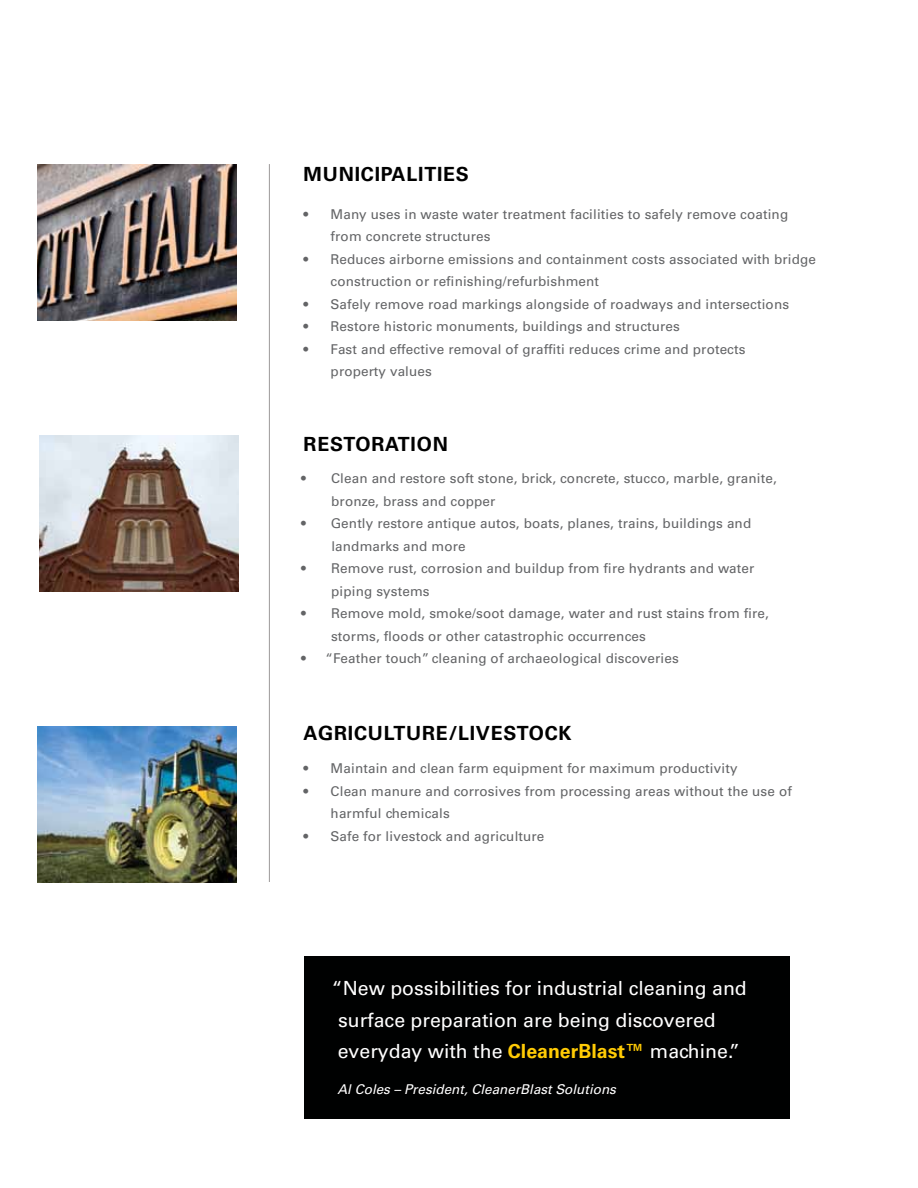
<style>
.page{position:relative;width:918px;height:1188px;background:#fff}
.page>*{position:absolute;margin:0;border:0;box-sizing:border-box;transform-origin:0 0}
.t1{font:19.5px/31.5px "Univers LT Std";color:#fff}
.t2{font:700 19.5px "Univers LT Std";letter-spacing:.04em;color:#000}
.t3{font:13.5px/22.5px "Univers LT Std";letter-spacing:.01em;color:#636466}
.t4{font:italic 13.5px "Univers LT Std";color:#fff}
.s1{font-weight:700;color:#ffcb05}
</style>
<div class="page">
<div style="left:304px;top:957px;width:486px;height:162px;background:#000101"></div>
<hr style="left:269px;top:164px;width:1px;height:718px;background:#a7a4a4">
<img style="left:37px;top:164px;width:200px;height:156px">
<img style="left:39px;top:436px;width:200px;height:156px">
<img style="left:37px;top:726px;width:200px;height:156px">
<h1 class="t2" style="left:304px;top:163px;width:15px">MUNI</h1>
<h1 class="t2" style="left:361px;top:163px;width:110px">CIPALITIES</h1>
<p class="t3" style="left:331px;top:203px;width:459px;text-indent:-27px">• M any uses in waste water treatment facilities to safely remove coating from concrete structures</p>
<p class="t3" style="left:331px;top:248px;width:487px;text-indent:-27px">• Reduces airborne emissions and containment costs associated with bridge construction or refinishing/refurbishment</p>
<p class="t3" style="left:304px;top:293px;width:487px">• Safely remove road markings alongside of roadways and intersections</p>
<p class="t3" style="left:304px;top:315px;width:378px">• Restore historic monuments, buildings and structures</p>
<p class="t3" style="left:331px;top:338px;width:416px;text-indent:-27px">• Fast and effective removal of graffiti reduces crime and protects property values</p>
<h1 class="t2" style="left:304px;top:432px;width:67px">RE STORA</h1>
<h1 class="t2" style="left:398px;top:432px;width:26px">TION</h1>
<p class="t3" style="left:331px;top:467px;width:447px;text-indent:-30px">• Clean and restore soft stone, brick, concrete, stucco, marble, granite, bronze, brass and copper</p>
<p class="t3" style="left:331px;top:512px;width:421px;text-indent:-30px">• Gently restore antique autos, boats, planes, trains, buildings and landmarks and more</p>
<p class="t3" style="left:331px;top:557px;width:425px;text-indent:-30px">• Remove rust, corrosion and buildup from fire hydrants and water piping systems</p>
<p class="t3" style="left:331px;top:602px;width:439px;text-indent:-30px">• Remove mold, smoke/soot damage, water and rust stains from fire, storms, floods or other catastrophic occurrences</p>
<p class="t3" style="left:301px;top:647px;width:379px">• “Feather touch” cleaning of archaeological discoveries</p>
<h1 class="t2" style="left:304px;top:722px;width:117px">AGRICULTURE</h1>
<h1 class="t2" style="left:449px;top:722px;width:124px">/LIVESTOCK</h1>
<p class="t3" style="left:304px;top:757px;width:435px">• Maintain and clean farm equipment for maximum productivity</p>
<p class="t3" style="left:331px;top:780px;width:463px;text-indent:-27px">• Clean manure and corrosives from processing areas without the use of harmful chemicals</p>
<p class="t3" style="left:304px;top:825px;width:242px">• Safe for livestock and agriculture</p>
<h1 class="t1" style="left:338px;top:973px;width:411px;text-indent:-6px">“New possibilities for industrial cleaning and surface preparation are being discovered everyday with the <span class="s1">CleanerBlast™</span> machine.”</h1>
<p class="t4" style="left:338px;top:1081px;width:280px">Al Coles – President, CleanerBlast Solutions</p>
</div>
